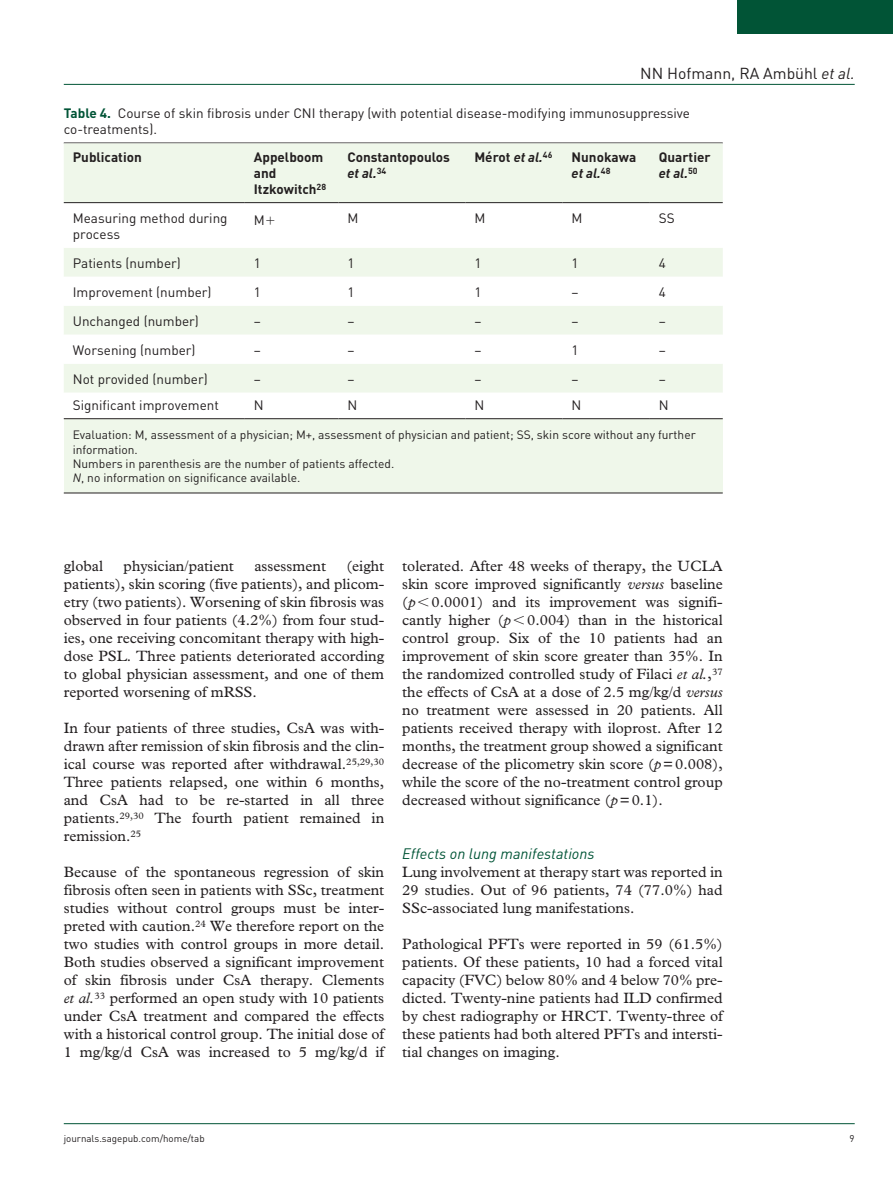
<style>
.page{position:relative;width:893px;height:1191px;background:#fff}
.page>*{position:absolute;margin:0;border:0;box-sizing:border-box;transform-origin:0 0}
.t1{font:15.75px "DIN";color:#231f20}
.t2{font:15px/18px "Plantin Std";color:#231f20;text-align:justify}
.t3{font:italic 15px "DIN";color:#015436}
.t4{font:13.5px/15.8px "DIN";color:#231f20}
.t5{font:700 13.5px/15.8px "DIN";color:#231f20}
.t6{font:12px/14.2px "DIN";color:#231f20}
.t7{font:9.75px "DIN";color:#231f20}
.s1{font-style:italic}
.s2{font-weight:700;color:#015436}
</style>
<div class="page">
<hr style="left:64px;top:84px;width:791px;height:1px;background:#015436">
<hr style="left:64px;top:1123px;width:791px;height:1px;background:#015436">
<div style="left:738px;top:0;width:155px;height:34px;background:#015436"></div>
<div style="left:64px;top:413px;width:659px;height:80px;background:#eff7ea"></div>
<hr style="left:64px;top:492px;width:659px;height:1px;background:#231f20">
<div style="left:64px;top:143px;width:659px;height:59px;background:#eff7ea"></div>
<svg style="left:64px;top:203px;width:659px;height:215px"></svg>
<hr style="left:64px;top:202px;width:181px;height:1px;background:#231f20">
<hr style="left:245px;top:202px;width:93px;height:1px;background:#231f20">
<hr style="left:338px;top:202px;width:127px;height:1px;background:#231f20">
<hr style="left:465px;top:202px;width:98px;height:1px;background:#231f20">
<hr style="left:563px;top:202px;width:87px;height:1px;background:#231f20">
<hr style="left:650px;top:202px;width:73px;height:1px;background:#231f20">
<hr style="left:64px;top:418px;width:181px;height:1px;background:#231f20">
<hr style="left:245px;top:418px;width:93px;height:1px;background:#231f20">
<hr style="left:338px;top:418px;width:127px;height:1px;background:#231f20">
<hr style="left:465px;top:418px;width:98px;height:1px;background:#231f20">
<hr style="left:563px;top:418px;width:87px;height:1px;background:#231f20">
<hr style="left:650px;top:418px;width:73px;height:1px;background:#231f20">
<svg style="left:266px;top:217px;width:8px;height:8px"></svg>
<p class="t1" style="left:640px;top:63px;width:216px">NN Hofmann, RA Ambühl <span class="s1">et al.</span></p>
<p class="t4" style="left:64px;top:105px;width:628px"><span class="s2">Table 4.</span> Course of skin fibrosis under CNI therapy (with potential disease-modifying immunosuppressive co-treatments).</p>
<p class="t5" style="left:73px;top:149px;width:71px">Publication</p>
<p class="t5" style="left:254px;top:149px;width:74px">Appelboom and<br>Itzkowitch<sup>28</sup></p>
<p class="t5" style="left:347px;top:149px;width:104px">Constantopoulos <span class="s1">et al.</span><sup>34</sup></p>
<p class="t5" style="left:474px;top:149px;width:80px">Mérot <span class="s1">et al.</span><sup>46</sup></p>
<p class="t5" style="left:572px;top:149px;width:66px">Nunokawa <span class="s1">et al.</span><sup>48</sup></p>
<p class="t5" style="left:659px;top:149px;width:53px">Quartier <span class="s1">et al.</span><sup>50</sup></p>
<p class="t4" style="left:73px;top:210px;width:156px">Measuring method during process</p>
<p class="t4" style="left:254px;top:212px;width:13px">M</p>
<p class="t4" style="left:347px;top:210px;width:13px">M</p>
<p class="t4" style="left:474px;top:210px;width:13px">M</p>
<p class="t4" style="left:572px;top:210px;width:13px">M</p>
<p class="t4" style="left:659px;top:210px;width:17px">SS</p>
<p class="t4" style="left:73px;top:255px;width:110px">Patients (number)</p>
<p class="t4" style="left:254px;top:255px;width:9px">1</p>
<p class="t4" style="left:347px;top:255px;width:9px">1</p>
<p class="t4" style="left:474px;top:255px;width:9px">1</p>
<p class="t4" style="left:572px;top:255px;width:9px">1</p>
<p class="t4" style="left:659px;top:255px;width:9px">4</p>
<p class="t4" style="left:73px;top:284px;width:140px">Improvement (number)</p>
<p class="t4" style="left:254px;top:284px;width:9px">1</p>
<p class="t4" style="left:347px;top:284px;width:9px">1</p>
<p class="t4" style="left:474px;top:284px;width:9px">1</p>
<p class="t4" style="left:572px;top:284px;width:9px">–</p>
<p class="t4" style="left:659px;top:284px;width:9px">4</p>
<p class="t4" style="left:73px;top:313px;width:128px">Unchanged (number)</p>
<p class="t4" style="left:254px;top:313px;width:9px">–</p>
<p class="t4" style="left:347px;top:313px;width:9px">–</p>
<p class="t4" style="left:474px;top:313px;width:9px">–</p>
<p class="t4" style="left:572px;top:313px;width:9px">–</p>
<p class="t4" style="left:659px;top:313px;width:9px">–</p>
<p class="t4" style="left:73px;top:342px;width:124px">Worsening (number)</p>
<p class="t4" style="left:254px;top:342px;width:9px">–</p>
<p class="t4" style="left:347px;top:342px;width:9px">–</p>
<p class="t4" style="left:474px;top:342px;width:9px">–</p>
<p class="t4" style="left:572px;top:342px;width:9px">1</p>
<p class="t4" style="left:659px;top:342px;width:9px">–</p>
<p class="t4" style="left:73px;top:371px;width:137px">Not provided (number)</p>
<p class="t4" style="left:254px;top:371px;width:9px">–</p>
<p class="t4" style="left:347px;top:371px;width:9px">–</p>
<p class="t4" style="left:474px;top:371px;width:9px">–</p>
<p class="t4" style="left:572px;top:371px;width:9px">–</p>
<p class="t4" style="left:659px;top:371px;width:9px">–</p>
<p class="t4" style="left:73px;top:397px;width:148px">Significant improvement</p>
<p class="t4" style="left:254px;top:397px;width:11px">N</p>
<p class="t4" style="left:347px;top:397px;width:11px">N</p>
<p class="t4" style="left:474px;top:397px;width:11px">N</p>
<p class="t4" style="left:572px;top:397px;width:11px">N</p>
<p class="t4" style="left:659px;top:397px;width:11px">N</p>
<p class="t6" style="left:73px;top:428px;width:624px">Evaluation: M, assessment of a physician; M+, assessment of physician and patient; SS, skin score without any further information.<br>Numbers in parenthesis are the number of patients affected.<br><span class="s1">N</span>, no information on significance available.</p>
<p class="t2" style="left:64px;top:557px;width:41px">global</p>
<p class="t2" style="left:124px;top:557px;width:112px">physician/patient</p>
<p class="t2" style="left:254px;top:557px;width:73px">assessment</p>
<p class="t2" style="left:64px;top:557px;width:322px;text-indent:283px">(eight patients), skin scoring (five patients), and plicom&shy;etry (two patients). Worsening of skin fibrosis was observed in four patients (4.2%) from four stud&shy;ies, one receiving concomitant therapy with high&shy;dose PSL. Three patients deteriorated according to global physician assessment, and one of them reported worsening of mRSS.</p>
<p class="t2" style="left:64px;top:719px;width:322px">In four patients of three studies, CsA was with&shy;drawn after remission of skin fibrosis and the clin&shy;ical course was reported after withdrawal.<sup>25,29,30<br></sup>Three patients relapsed, one within 6 months, and CsA had to be re-started in all three patients.<sup>29,30</sup> The fourth patient remained in remission.<sup>25</sup></p>
<p class="t2" style="left:64px;top:863px;width:322px">Because of the spontaneous regression of skin fibrosis often seen in patients with SSc, treatment studies without control groups must be inter&shy;preted with caution.<sup>24</sup> We therefore report on the two studies with control groups in more detail.<br>Both studies observed a significant improvement of skin fibrosis under CsA therapy. Clements <span class="s1">et al.</span><sup>33</sup> performed an open study with 10 patients under CsA treatment and compared the effects with a historical control group. The initial dose of 1 mg/kg/d CsA was increased to 5 mg/kg/d if</p>
<p class="t2" style="left:402px;top:557px;width:322px">tolerated. After 48 weeks of therapy, the UCLA skin score improved significantly <span class="s1">versus</span> baseline (<span class="s1">p</span> 0.0001) and its improvement was signifi&shy;cantly higher (<span class="s1">p</span> 0.004) than in the historical control group. Six of the 10 patients had an improvement of skin score greater than 35%. In the randomized controlled study of Filaci <span class="s1">et al.</span>,<sup>37 </sup>the effects of CsA at a dose of 2.5 mg/kg/d <span class="s1">versus </span>no treatment were assessed in 20 patients. All patients received therapy with iloprost. After 12 months, the treatment group showed a significant decrease of the plicometry skin score (<span class="s1">p</span>=0.008), while the score of the no-treatment control group decreased without significance (<span class="s1">p</span>=0.1).</p>
<p class="t3" style="left:402px;top:844px;width:194px">Effects on lung manifestations</p>
<p class="t2" style="left:402px;top:863px;width:322px">Lung involvement at therapy start was reported in 29 studies. Out of 96 patients, 74 (77.0%) had SSc-associated lung manifestations.</p>
<p class="t2" style="left:402px;top:935px;width:322px">Pathological PFTs were reported in 59 (61.5%) patients. Of these patients, 10 had a forced vital capacity (FVC) below 80% and 4 below 70% pre&shy;dicted. Twenty-nine patients had ILD confirmed by chest radiography or HRCT. Twenty-three of these patients had both altered PFTs and intersti&shy;tial changes on imaging.</p>
<p class="t7" style="left:64px;top:1132px;width:142px">journals.sagepub.com/home/tab</p>
<p class="t7" style="left:850px;top:1132px;width:7px">9</p>
</div>
